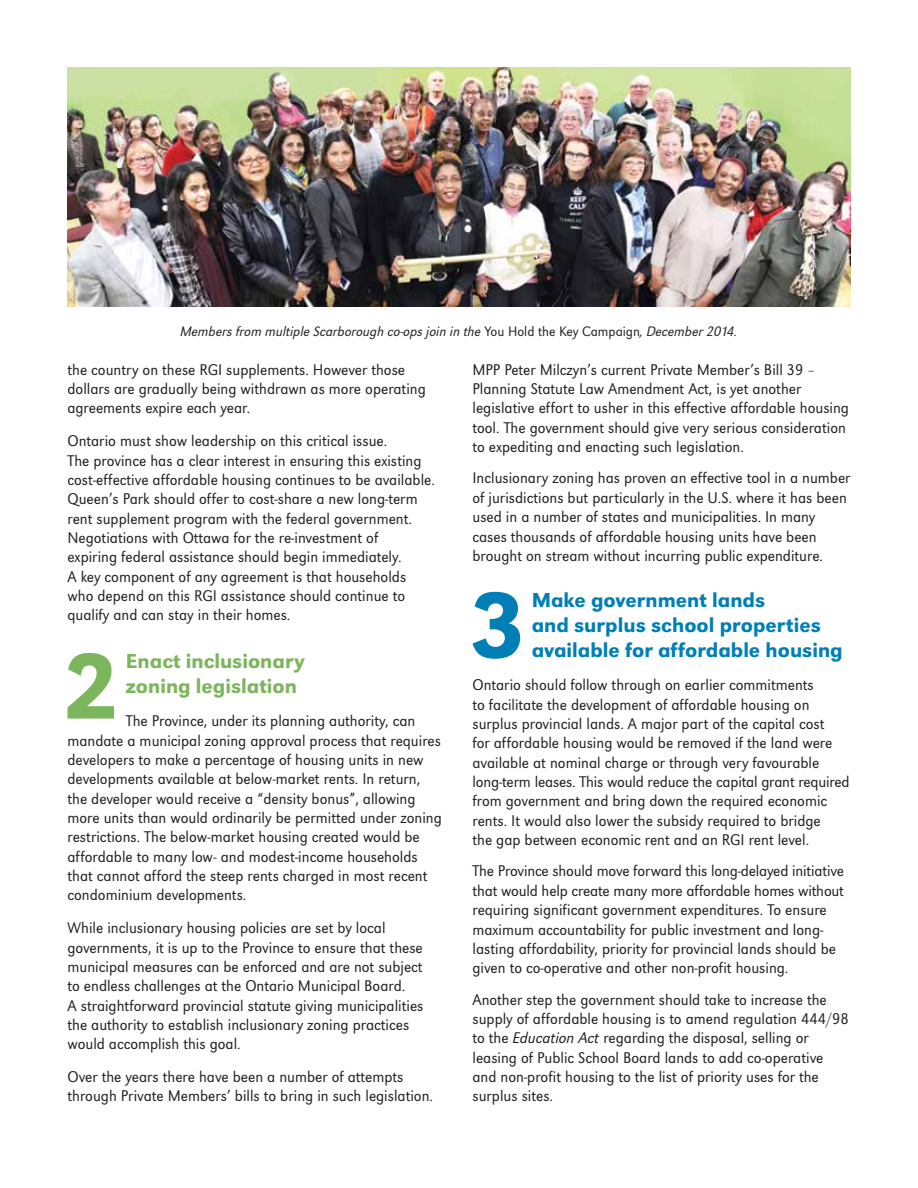
<style>
.page{position:relative;width:918px;height:1188px;background:#fff}
.page>*{position:absolute;margin:0;border:0;box-sizing:border-box;transform-origin:0 0}
.t1{font:500 96.6px "URW Grotesk T";color:#7cb65c}
.t2{font:500 96.6px "URW Grotesk T";color:#007fb7}
.t3{font:500 21px/25.2px "URW Grotesk T";color:#007fb7}
.t4{font:500 21px/25.2px "URW Grotesk T";color:#7cb65c}
.t5{font:16.2px/19.4px "URW Grotesk T Ligh Narr";color:#231f20}
.t6{font:14.25px "URW Grotesk T Ligh Narr Obli";color:#231f20}
.s1{font-family:"URW Grotesk T Ligh Narr"}
.s2{font-family:"URW Grotesk T Ligh Narr Obli"}
</style>
<div class="page">
<img style="left:68px;top:68px;width:782px;height:239px">
<p class="t6" style="left:180px;top:323px;width:559px">Members from multiple Scarborough co-ops join in the <span class="s1">You Hold the Key Campaign</span>, December 2014.</p>
<p class="t5" style="left:68px;top:360px;width:360px">the country on these RGI supplements. However those dollars are gradually being withdrawn as more operating agreements expire each year.</p>
<p class="t5" style="left:68px;top:431px;width:369px">Ontario must show leadership on this critical issue.<br>The province has a clear interest in ensuring this existing cost-effective affordable housing continues to be available.<br>Queen’s Park should offer to cost-share a new long-term rent supplement program with the federal government.<br>Negotiations with Ottawa for the re-investment of<br>expiring federal assistance should begin immediately.<br>A key component of any agreement is that households who depend on this RGI assistance should continue to qualify and can stay in their homes.</p>
<h1 class="t1" style="left:63px;top:631px;width:58px">2</h1>
<p class="t4" style="left:126px;top:648px;width:180px">Enact inclusionary zoning legislation</p>
<p class="t5" style="left:67px;top:711px;width:376px;text-indent:58px">The Province, under its planning authority, can mandate a municipal zoning approval process that requires developers to make a percentage of housing units in new developments available at below-market rents. In return, the developer would receive a “density bonus”, allowing more units than would ordinarily be permitted under zoning restrictions. The below-market housing created would be affordable to many low- and modest-income households that cannot afford the steep rents charged in most recent condominium developments.</p>
<p class="t5" style="left:67px;top:918px;width:358px">While inclusionary housing policies are set by local governments, it is up to the Province to ensure that these municipal measures can be enforced and are not subject to endless challenges at the Ontario Municipal Board.<br>A straightforward provincial statute giving municipalities the authority to establish inclusionary zoning practices would accomplish this goal.</p>
<p class="t5" style="left:67px;top:1067px;width:367px">Over the years there have been a number of attempts through Private Members’ bills to bring in such legislation.</p>
<p class="t5" style="left:472px;top:360px;width:378px">MPP Peter Milczyn’s current Private Member’s Bill 39 – Planning Statute Law Amendment Act, is yet another legislative effort to usher in this effective affordable housing tool. The government should give very serious consideration to expediting and enacting such legislation.</p>
<p class="t5" style="left:472px;top:468px;width:379px">Inclusionary zoning has proven an effective tool in a number of jurisdictions but particularly in the U.S. where it has been used in a number of states and municipalities. In many cases thousands of affordable housing units have been brought on stream without incurring public expenditure.</p>
<h1 class="t2" style="left:470px;top:570px;width:58px">3</h1>
<p class="t3" style="left:532px;top:587px;width:313px">Make government lands<br>and surplus school properties available for affordable housing</p>
<p class="t5" style="left:472px;top:675px;width:379px">Ontario should follow through on earlier commitments<br>to facilitate the development of affordable housing on surplus provincial lands. A major part of the capital cost<br>for affordable housing would be removed if the land were available at nominal charge or through very favourable long-term leases. This would reduce the capital grant required from government and bring down the required economic rents. It would also lower the subsidy required to bridge<br>the gap between economic rent and an RGI rent level.</p>
<p class="t5" style="left:472px;top:861px;width:373px">The Province should move forward this long-delayed initiative that would help create many more affordable homes without requiring significant government expenditures. To ensure maximum accountability for public investment and long&shy;lasting affordability, priority for provincial lands should be given to co-operative and other non-profit housing.</p>
<p class="t5" style="left:472px;top:989px;width:378px">Another step the government should take to increase the supply of affordable housing is to amend regulation 444/98 to the <span class="s2">Education Act</span> regarding the disposal, selling or leasing of Public School Board lands to add co-operative and non-profit housing to the list of priority uses for the surplus sites.</p>
</div>
